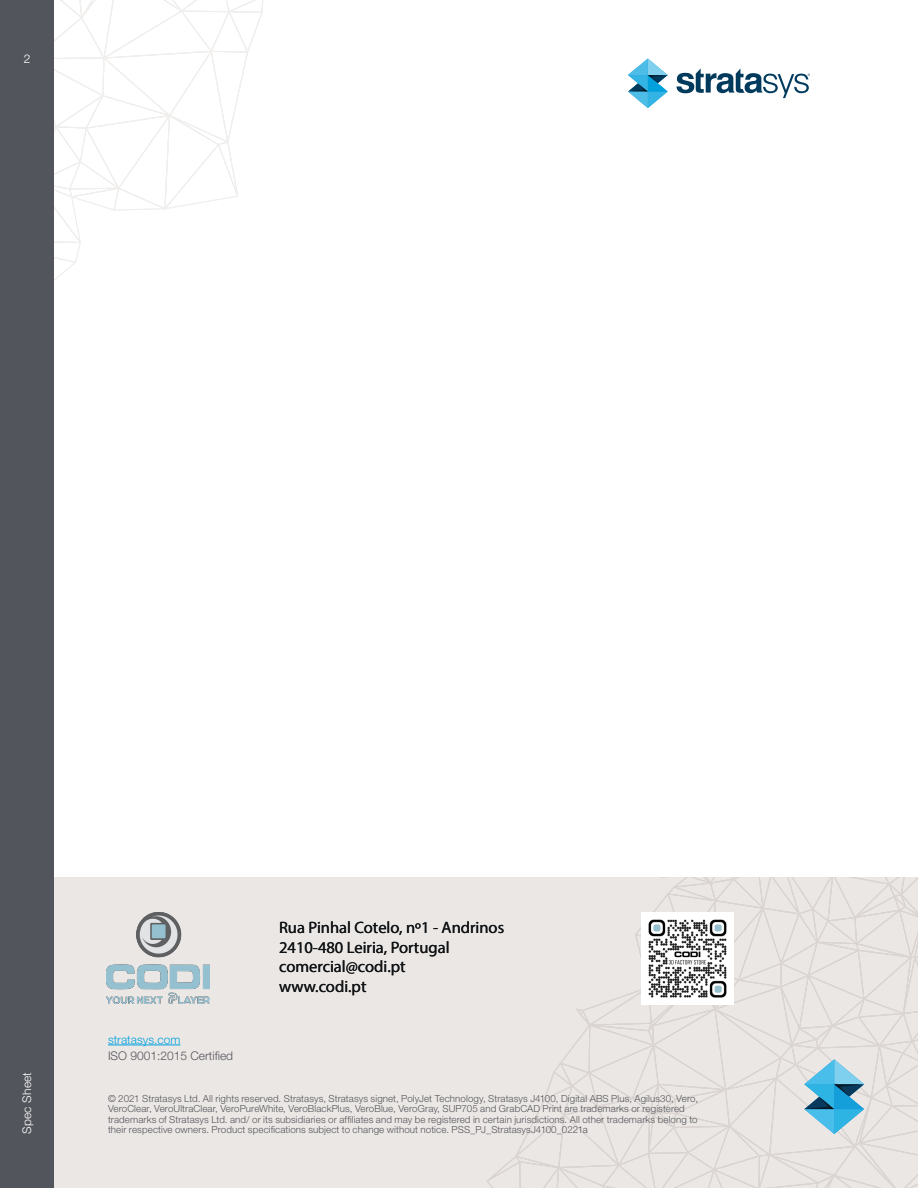
<style>
.page{position:relative;width:918px;height:1188px;background:#fff}
.page>*{position:absolute;margin:0;border:0;box-sizing:border-box;transform-origin:0 0}
.t1{font:16.5px/19.8px "Myriad Pro";color:#111416}
.t2{font:300 12px "Helvetica Neue LT Std";color:#54555a}
.t3{font:300 12px "Helvetica Neue LT Std";color:#00a1df}
.t4{font:300 12px "Helvetica Neue LT Std";letter-spacing:.015em;color:#fff}
.t5{font:300 9.75px/10.5px "Helvetica Neue LT Std";letter-spacing:.01em;color:#54555a}
</style>
<div class="page">
<svg style="left:54px;top:0;width:209px;height:281px"></svg>
<div style="left:0;top:0;width:54px;height:1188px;background:#52555b"></div>
<svg style="left:628px;top:59px;width:40px;height:49px"></svg>
<svg style="left:676px;top:68px;width:134px;height:30px"></svg>
<div style="left:54px;top:878px;width:864px;height:310px;background:#ebe7e5"></div>
<svg style="left:486px;top:878px;width:432px;height:310px"></svg>
<hr style="left:108px;top:1045px;width:72px;height:1px;background:#00a1df">
<img style="left:106px;top:913px;width:104px;height:91px">
<img style="left:641px;top:912px;width:93px;height:93px">
<p class="t4" style="left:24px;top:51px;width:8px">2</p>
<p class="t4" style="left:20px;top:1134px;width:63px;rotate:-90deg">Spec Sheet</p>
<h1 class="t1" style="left:279px;top:917px;width:227px">Rua Pinhal Cotelo, nº1 - Andrinos<br>2410-480 Leiria, Portugal comercial@codi.pt<br>www.codi.pt</h1>
<p class="t3" style="left:108px;top:1032px;width:74px">stratasys.com</p>
<p class="t2" style="left:108px;top:1049px;width:127px">ISO 9001:2015 Certified</p>
<p class="t5" style="left:108px;top:1093px;width:592px">© 2021 Stratasys Ltd. All rights reserved. Stratasys, Stratasys signet, PolyJet Technology, Stratasys J4100, Digital ABS Plus, Agilus30, Vero, VeroClear, VeroUltraClear, VeroPureWhite, VeroBlackPlus, VeroBlue, VeroGray, SUP705 and GrabCAD Print are trademarks or registered trademarks of Stratasys Ltd. and/ or its subsidiaries or affiliates and may be registered in certain jurisdictions. All other trademarks belong to their respective owners. Product specifications subject to change without notice. PSS_PJ_StratasysJ4100_0221a</p>
</div>
